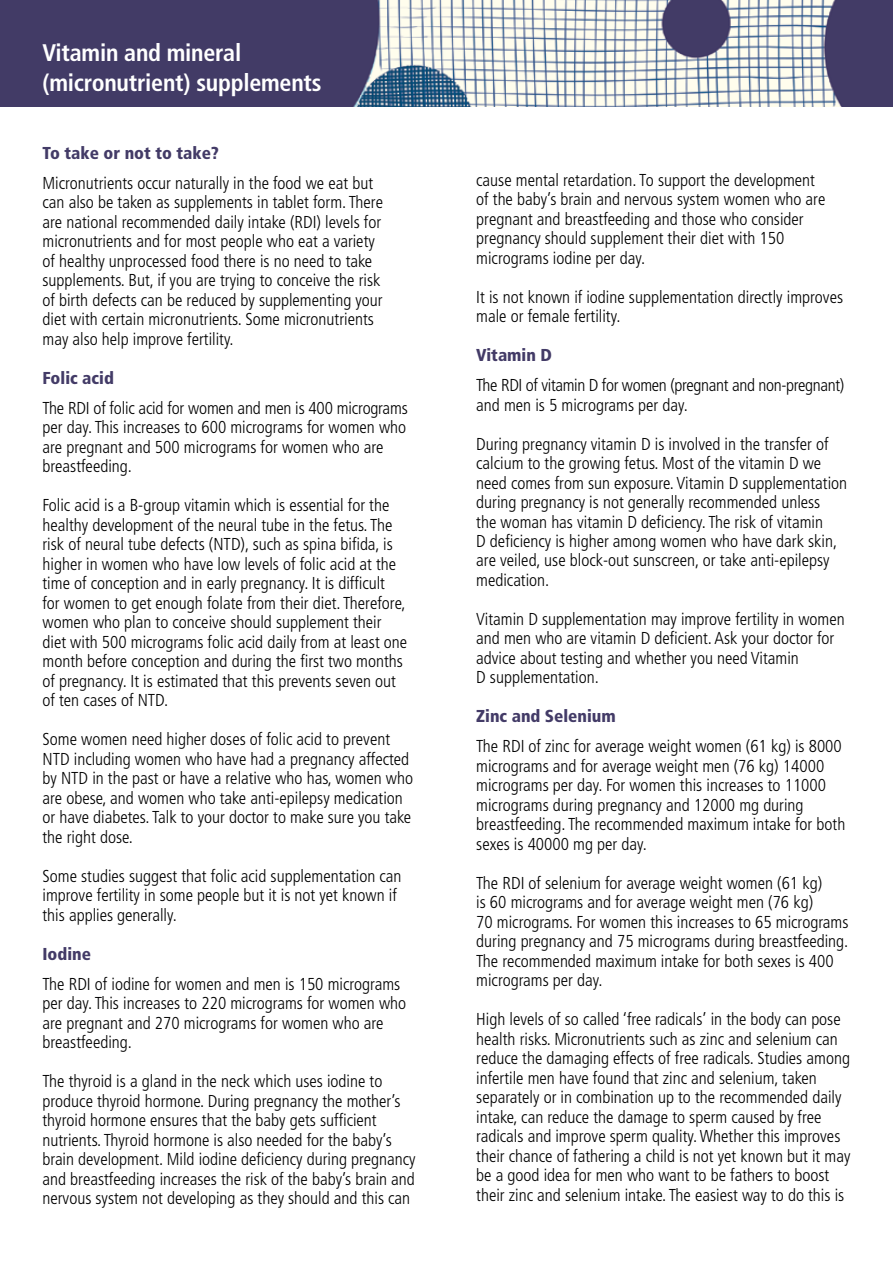
<style>
.page{position:relative;width:893px;height:1263px;background:#fff}
.page>*{position:absolute;margin:0;border:0;box-sizing:border-box;transform-origin:0 0}
.t1{font:700 condensed 24px/30px "Frutiger";letter-spacing:-.01em;color:#fff}
.t2{font:300 condensed 17.25px/19.5px "Frutiger";color:#000}
.t3{font:300 condensed 17.25px/19.5px "Frutiger";letter-spacing:-.02em;color:#000}
.t4{font:900 condensed 17.25px "Frutiger";color:#433b67}
</style>
<div class="page">
<img style="left:0;top:0;width:893px;height:106px">
<h1 class="t1" style="left:43px;top:37px;width:280px">Vitamin and mineral (micronutrient) supplements</h1>
<p class="t4" style="left:43px;top:143px;width:178px">To take or not to take?</p>
<p class="t2" style="left:43px;top:173px;width:342px">Micronutrients occur naturally in the food we eat but can also be taken as supplements in tablet form. There are national recommended daily intake (RDI) levels for micronutrients and for most people who eat a variety of healthy unprocessed food there is no need to take supplements. But, if you are trying to conceive the risk of birth defects can be reduced by supplementing your diet with certain micronutrients. Some micronutrients may also help improve fertility.</p>
<p class="t4" style="left:43px;top:367px;width:73px">Folic acid</p>
<p class="t2" style="left:43px;top:398px;width:367px">The RDI of folic acid for women and men is 400 micrograms per day. This increases to 600 micrograms for women who are pregnant and 500 micrograms for women who are breastfeeding.</p>
<p class="t2" style="left:43px;top:496px;width:366px">Folic acid is a B-group vitamin which is essential for the healthy development of the neural tube in the fetus. The risk of neural tube defects (NTD), such as spina bifida, is higher in women who have low levels of folic acid at the time of conception and in early pregnancy. It is difficult<br>for women to get enough folate from their diet. Therefore, women who plan to conceive should supplement their diet with 500 micrograms folic acid daily from at least one month before conception and during the first two months of pregnancy. It is estimated that this prevents seven out of ten cases of NTD.</p>
<p class="t2" style="left:43px;top:730px;width:372px">Some women need higher doses of folic acid to prevent NTD including women who have had a pregnancy affected by NTD in the past or have a relative who has, women who are obese, and women who take anti-epilepsy medication or have diabetes. Talk to your doctor to make sure you take the right dose.</p>
<p class="t2" style="left:43px;top:866px;width:361px">Some studies suggest that folic acid supplementation can improve fertility in some people but it is not yet known if this applies generally.</p>
<p class="t4" style="left:43px;top:943px;width:50px">Iodine</p>
<p class="t2" style="left:43px;top:974px;width:365px">The RDI of iodine for women and men is 150 micrograms per day. This increases to 220 micrograms for women who are pregnant and 270 micrograms for women who are breastfeeding.</p>
<p class="t2" style="left:43px;top:1072px;width:375px">The thyroid is a gland in the neck which uses iodine to produce thyroid hormone. During pregnancy the mother’s thyroid hormone ensures that the baby gets sufficient nutrients. Thyroid hormone is also needed for the baby’s brain development. Mild iodine deficiency during pregnancy and breastfeeding increases the risk of the baby’s brain and nervous system not developing as they should and this can</p>
<p class="t2" style="left:476px;top:170px;width:351px">cause mental retardation. To support the development of the baby’s brain and nervous system women who are pregnant and breastfeeding and those who consider pregnancy should supplement their diet with 150 micrograms iodine per day.</p>
<p class="t2" style="left:476px;top:287px;width:368px">It is not known if iodine supplementation directly improves male or female fertility.</p>
<p class="t4" style="left:476px;top:345px;width:77px">Vitamin D</p>
<p class="t3" style="left:476px;top:376px;width:370px">The RDI of vitamin D for women (pregnant and non-pregnant) and men is 5 micrograms per day.</p>
<p class="t2" style="left:476px;top:434px;width:372px">During pregnancy vitamin D is involved in the transfer of calcium to the growing fetus. Most of the vitamin D we need comes from sun exposure. Vitamin D supplementation during pregnancy is not generally recommended unless<br>the woman has vitamin D deficiency. The risk of vitamin<br>D deficiency is higher among women who have dark skin, are veiled, use block-out sunscreen, or take anti-epilepsy medication.</p>
<p class="t2" style="left:476px;top:609px;width:370px">Vitamin D supplementation may improve fertility in women and men who are vitamin D deficient. Ask your doctor for advice about testing and whether you need Vitamin<br>D supplementation.</p>
<p class="t4" style="left:476px;top:706px;width:141px">Zinc and Selenium</p>
<p class="t2" style="left:476px;top:737px;width:371px">The RDI of zinc for average weight women (61 kg) is 8000 micrograms and for average weight men (76 kg) 14000 micrograms per day. For women this increases to 11000 micrograms during pregnancy and 12000 mg during breastfeeding. The recommended maximum intake for both sexes is 40000 mg per day.</p>
<p class="t2" style="left:476px;top:873px;width:374px">The RDI of selenium for average weight women (61 kg)<br>is 60 micrograms and for average weight men (76 kg)<br>70 micrograms. For women this increases to 65 micrograms during pregnancy and 75 micrograms during breastfeeding.<br>The recommended maximum intake for both sexes is 400 micrograms per day.</p>
<p class="t2" style="left:476px;top:1010px;width:376px">High levels of so called ‘free radicals’ in the body can pose health risks. Micronutrients such as zinc and selenium can reduce the damaging effects of free radicals. Studies among infertile men have found that zinc and selenium, taken separately or in combination up to the recommended daily intake, can reduce the damage to sperm caused by free radicals and improve sperm quality. Whether this improves their chance of fathering a child is not yet known but it may be a good idea for men who want to be fathers to boost their zinc and selenium intake. The easiest way to do this is</p>
</div>
